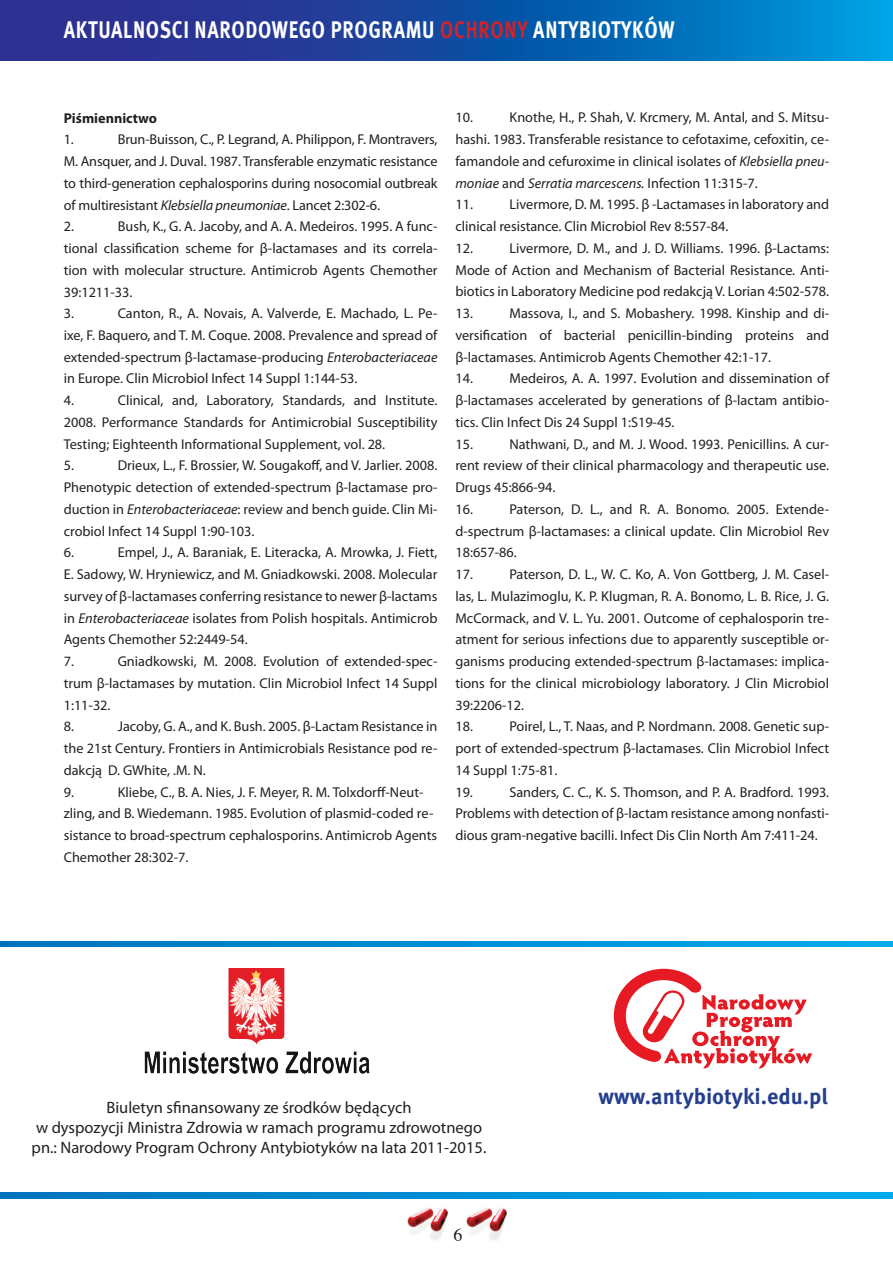
<style>
.page{position:relative;width:893px;height:1263px;background:#fff}
.page>*{position:absolute;margin:0;border:0;box-sizing:border-box;transform-origin:0 0}
.t1{font:700 24px "Meta Pro";letter-spacing:.035em;color:#fff;scale:.8 1}
.t2{font:700 22.05px "Meta Pro";color:#253f8e}
.t3{font:18px "Times";color:#231f20}
.t4{font:16.5px/19.8px "Myriad Pro";color:#231f20;text-align:center}
.t5{font:14.25px/21.8px "Myriad Pro";color:#231f20}
.t6{font:700 14.25px "Myriad Pro";color:#231f20}
.s1{color:#d1232a}
.s2{font-style:italic}
</style>
<div class="page">
<svg style="left:0;top:0;width:893px;height:61px;background:#1355a9"></svg>
<img style="left:407px;top:1208px;width:41px;height:32px">
<img style="left:466px;top:1208px;width:41px;height:32px">
<svg style="left:0;top:1192px;width:893px;height:6px;background:#008fd4"></svg>
<img style="left:144px;top:969px;width:226px;height:105px">
<svg style="left:0;top:941px;width:893px;height:6px;background:#008ed3"></svg>
<svg style="left:614px;top:969px;width:198px;height:99px"></svg>
<h1 class="t1" style="left:64px;top:14px;width:765px">AKTUALNOSCI NARODOWEGO PROGRAMU <span class="s1">OCHRONY</span> ANTYBIOTYKÓW</h1>
<p class="t6" style="left:64px;top:110px;width:95px">Piśmiennictwo</p>
<p class="t5" style="left:64px;top:128px;width:12px">1.</p>
<p class="t5" style="left:64px;top:128px;width:375px;text-indent:54px">Brun-Buisson, C., P. Legrand, A. Philippon, F. Montravers, M. Ansquer, and J. Duval. 1987. Transferable enzymatic resistance to third-generation cephalosporins during nosocomial outbreak of multiresistant <span class="s2">Klebsiella pneumoniae</span>. Lancet 2:302-6.<br>2.</p>
<p class="t5" style="left:64px;top:215px;width:375px;text-indent:54px">Bush, K., G. A. Jacoby, and A. A. Medeiros. 1995. A func&shy;tional classification scheme for β-lactamases and its correla&shy;tion with molecular structure. Antimicrob Agents Chemother 39:1211-33.<br>3.</p>
<p class="t5" style="left:64px;top:302px;width:375px;text-indent:54px">Canton, R., A. Novais, A. Valverde, E. Machado, L. Pe&shy;ixe, F. Baquero, and T. M. Coque. 2008. Prevalence and spread of extended-spectrum β-lactamase-producing <span class="s2">Enterobacteriaceae </span>in Europe. Clin Microbiol Infect 14 Suppl 1:144-53.<br>4.</p>
<p class="t5" style="left:64px;top:389px;width:375px;text-indent:54px">Clinical, and, Laboratory, Standards, and Institute.<br>2008. Performance Standards for Antimicrobial Susceptibility Testing; Eighteenth Informational Supplement, vol. 28.<br>5.</p>
<p class="t5" style="left:64px;top:455px;width:375px;text-indent:54px">Drieux, L., F. Brossier, W. Sougakoff, and V. Jarlier. 2008.<br>Phenotypic detection of extended-spectrum β-lactamase pro&shy;duction in <span class="s2">Enterobacteriaceae</span>: review and bench guide. Clin Mi&shy;crobiol Infect 14 Suppl 1:90-103.<br>6.</p>
<p class="t5" style="left:64px;top:542px;width:375px;text-indent:54px">Empel, J., A. Baraniak, E. Literacka, A. Mrowka, J. Fiett, E. Sadowy, W. Hryniewicz, and M. Gniadkowski. 2008. Molecular survey of β-lactamases conferring resistance to newer β-lactams in <span class="s2">Enterobacteriaceae</span> isolates from Polish hospitals. Antimicrob Agents Chemother 52:2449-54.<br>7.</p>
<p class="t5" style="left:64px;top:650px;width:375px;text-indent:54px">Gniadkowski, M. 2008. Evolution of extended-spec&shy;trum β-lactamases by mutation. Clin Microbiol Infect 14 Suppl<br>1:11-32.<br>8.</p>
<p class="t5" style="left:64px;top:715px;width:375px;text-indent:54px">Jacoby, G. A., and K. Bush. 2005. β-Lactam Resistance in the 21st Century. Frontiers in Antimicrobials Resistance pod re&shy;dakcją D. GWhite, .M. N.<br>9.</p>
<p class="t5" style="left:64px;top:781px;width:375px;text-indent:54px">Kliebe, C., B. A. Nies, J. F. Meyer, R. M. Tolxdorff-Neut&shy;zling, and B. Wiedemann. 1985. Evolution of plasmid-coded re&shy;sistance to broad-spectrum cephalosporins. Antimicrob Agents Chemother 28:302-7.</p>
<p class="t5" style="left:455px;top:106px;width:375px;text-indent:54px">Knothe, H., P. Shah, V. Krcmery, M. Antal, and S. Mitsu&shy;hashi. 1983. Transferable resistance to cefotaxime, cefoxitin, ce&shy;famandole and cefuroxime in clinical isolates of <span class="s2">Klebsiella pneu&shy;moniae</span> and <span class="s2">Serratia marcescens.</span> Infection 11:315-7.<br>11.</p>
<p class="t5" style="left:455px;top:106px;width:19px">10.</p>
<p class="t5" style="left:455px;top:193px;width:375px;text-indent:54px">Livermore, D. M. 1995. β -Lactamases in laboratory and clinical resistance. Clin Microbiol Rev 8:557-84.<br>12.</p>
<p class="t5" style="left:455px;top:237px;width:375px;text-align:justify;text-indent:54px">Livermore, D. M., and J. D. Williams. 1996. β-Lactams:<br>Mode of Action and Mechanism of Bacterial Resistance. Anti&shy;biotics in Laboratory Medicine pod redakcją V. Lorian 4:502-578.<br>13.</p>
<p class="t5" style="left:455px;top:302px;width:375px;text-indent:54px">Massova, I., and S. Mobashery. 1998. Kinship and di&shy;versification of bacterial penicillin-binding proteins and β-lactamases. Antimicrob Agents Chemother 42:1-17.<br>14.</p>
<p class="t5" style="left:455px;top:367px;width:375px;text-indent:54px">Medeiros, A. A. 1997. Evolution and dissemination of β-lactamases accelerated by generations of β-lactam antibio&shy;tics. Clin Infect Dis 24 Suppl 1:S19-45.<br>15.</p>
<p class="t5" style="left:455px;top:433px;width:375px;text-indent:54px">Nathwani, D., and M. J. Wood. 1993. Penicillins. A cur&shy;rent review of their clinical pharmacology and therapeutic use.<br>Drugs 45:866-94.<br>16.</p>
<p class="t5" style="left:455px;top:498px;width:375px;text-indent:54px">Paterson, D. L., and R. A. Bonomo. 2005. Extende&shy;d-spectrum β-lactamases: a clinical update. Clin Microbiol Rev<br>18:657-86.<br>17.</p>
<p class="t5" style="left:455px;top:563px;width:375px;text-indent:54px">Paterson, D. L., W. C. Ko, A. Von Gottberg, J. M. Casel&shy;las, L. Mulazimoglu, K. P. Klugman, R. A. Bonomo, L. B. Rice, J. G.<br>McCormack, and V. L. Yu. 2001. Outcome of cephalosporin tre&shy;atment for serious infections due to apparently susceptible or&shy;ganisms producing extended-spectrum β-lactamases: implica&shy;tions for the clinical microbiology laboratory. J Clin Microbiol 39:2206-12.<br>18.</p>
<p class="t5" style="left:455px;top:715px;width:375px;text-indent:54px">Poirel, L., T. Naas, and P. Nordmann. 2008. Genetic sup&shy;port of extended-spectrum β-lactamases. Clin Microbiol Infect 14 Suppl 1:75-81.<br>19.</p>
<p class="t5" style="left:455px;top:781px;width:375px;text-align:justify;text-indent:54px">Sanders, C. C., K. S. Thomson, and P. A. Bradford. 1993.<br>Problems with detection of β-lactam resistance among nonfasti&shy;dious gram-negative bacilli. Infect Dis Clin North Am 7:411-24.</p>
<p class="t4" style="left:32px;top:1098px;width:456px">Biuletyn sfinansowany ze środków będących<br>w dyspozycji Ministra Zdrowia w ramach programu zdrowotnego pn.: Narodowy Program Ochrony Antybiotyków na lata 2011-2015.</p>
<p class="t3" style="left:453px;top:1218px;width:10px">6</p>
<h2 class="t2" style="left:598px;top:1082px;width:231px">WWW.ANTYBIOTYKI.EDU.PL</h2>
</div>
